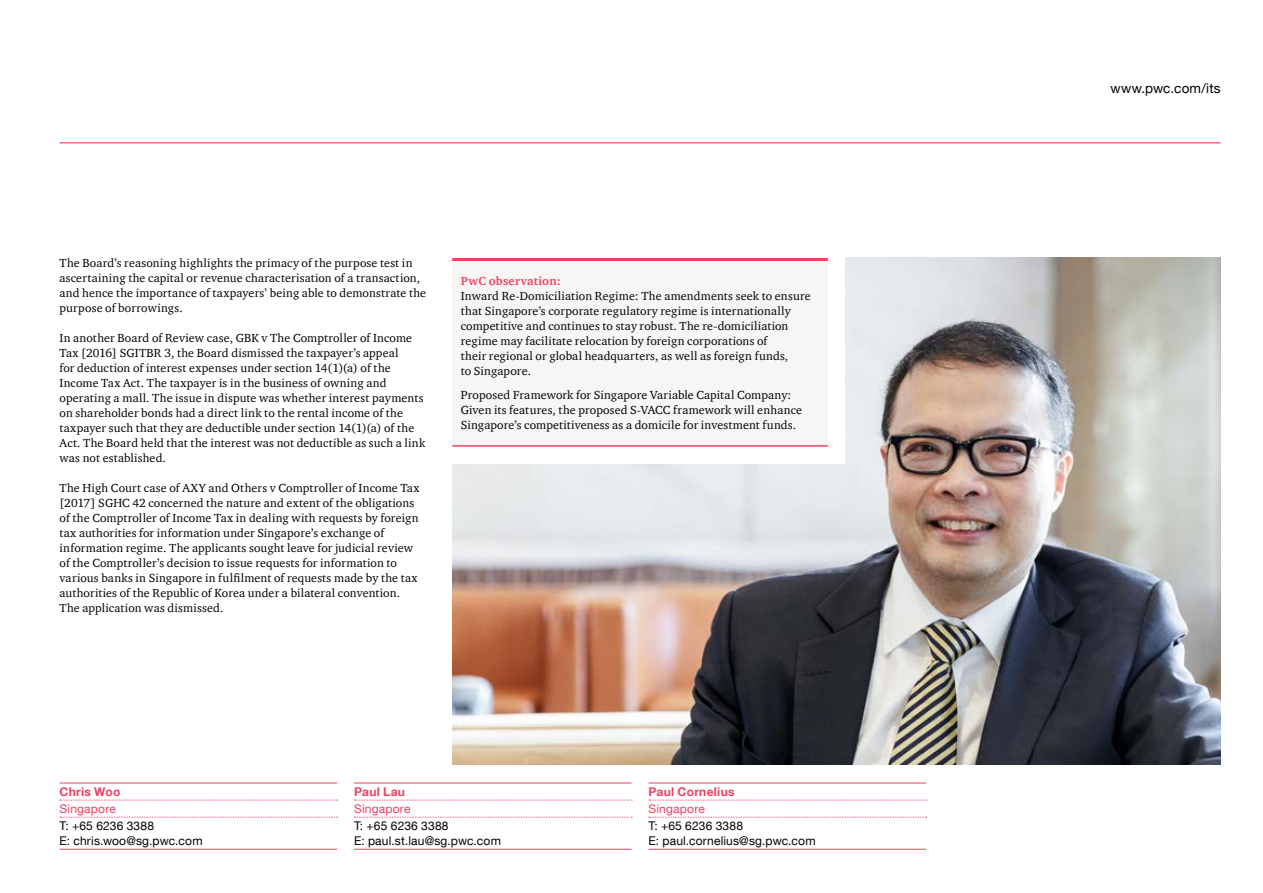
<style>
.page{position:relative;width:1263px;height:893px;background:#fff}
.page>*{position:absolute;margin:0;border:0;box-sizing:border-box;transform-origin:0 0}
.t1{font:13.5px "Helvetica Neue LT Com";letter-spacing:.01em;color:#000}
.t2{font:12px/15px "ITC Charter Com";letter-spacing:.015em;color:#000}
.t3{font:12px/15px "Helvetica Neue LT Com";letter-spacing:.015em;color:#000}
.t4{font:700 12px "Helvetica Neue LT Com";letter-spacing:.025em;color:#ef4062}
.t5{font:12px "Helvetica Neue LT Com";letter-spacing:.015em;color:#ef4062}
.t6{font:700 12px "ITC Charter Com";letter-spacing:.02em;color:#ef4062}
</style>
<div class="page">
<img style="left:452px;top:258px;width:768px;height:506px">
<div style="left:435px;top:241px;width:410px;height:222px;background:#fff"></div>
<hr style="left:60px;top:142px;width:1160px;height:1px;background:#ef4062">
<hr style="left:60px;top:783px;width:277px;height:1px;background:#ef4062">
<svg style="left:60px;top:800px;width:278px;height:1px"></svg>
<svg style="left:60px;top:817px;width:278px;height:1px"></svg>
<hr style="left:60px;top:849px;width:277px;height:1px;background:#ef4062">
<hr style="left:354px;top:783px;width:277px;height:1px;background:#ef4062">
<svg style="left:354px;top:800px;width:278px;height:1px"></svg>
<svg style="left:354px;top:817px;width:278px;height:1px"></svg>
<hr style="left:354px;top:849px;width:277px;height:1px;background:#ef4062">
<hr style="left:648px;top:783px;width:278px;height:1px;background:#ef4062">
<svg style="left:649px;top:800px;width:277px;height:1px"></svg>
<svg style="left:649px;top:817px;width:277px;height:1px"></svg>
<hr style="left:648px;top:849px;width:278px;height:1px;background:#ef4062">
<div style="left:452px;top:259px;width:376px;height:187px;background:#f8f6f5"></div>
<hr style="left:452px;top:258px;width:376px;height:3px;background:#ef4062">
<hr style="left:452px;top:445px;width:376px;height:2px;background:#ef4062">
<p class="t2" style="left:60px;top:255px;width:368px">The Board’s reasoning highlights the primacy of the purpose test in ascertaining the capital or revenue characterisation of a transaction, and hence the importance of taxpayers’ being able to demonstrate the purpose of borrowings.</p>
<p class="t2" style="left:60px;top:330px;width:367px">In another Board of Review case, GBK v The Comptroller of Income Tax [2016] SGITBR 3, the Board dismissed the taxpayer’s appeal<br>for deduction of interest expenses under section 14(1)(a) of the Income Tax Act. The taxpayer is in the business of owning and operating a mall. The issue in dispute was whether interest payments on shareholder bonds had a direct link to the rental income of the taxpayer such that they are deductible under section 14(1)(a) of the Act. The Board held that the interest was not deductible as such a link was not established.</p>
<p class="t2" style="left:60px;top:480px;width:361px">The High Court case of AXY and Others v Comptroller of Income Tax [2017] SGHC 42 concerned the nature and extent of the obligations of the Comptroller of Income Tax in dealing with requests by foreign tax authorities for information under Singapore’s exchange of information regime. The applicants sought leave for judicial review of the Comptroller’s decision to issue requests for information to various banks in Singapore in fulfilment of requests made by the tax authorities of the Republic of Korea under a bilateral convention.<br>The application was dismissed.</p>
<p class="t6" style="left:461px;top:274px;width:101px">PwC observation:</p>
<p class="t2" style="left:461px;top:289px;width:351px">Inward Re-Domiciliation Regime: The amendments seek to ensure that Singapore’s corporate regulatory regime is internationally competitive and continues to stay robust. The re-domiciliation regime may facilitate relocation by foreign corporations of<br>their regional or global headquarters, as well as foreign funds,<br>to Singapore.</p>
<p class="t2" style="left:461px;top:387px;width:343px">Proposed Framework for Singapore Variable Capital Company:<br>Given its features, the proposed S-VACC framework will enhance<br>Singapore’s competitiveness as a domicile for investment funds.</p>
<p class="t4" style="left:60px;top:784px;width:62px">Chris Woo</p>
<p class="t5" style="left:60px;top:801px;width:58px">Singapore</p>
<p class="t3" style="left:60px;top:818px;width:145px">T: +65 6236 3388<br>E: chris.woo@sg.pwc.com</p>
<p class="t4" style="left:354px;top:784px;width:52px">Paul Lau</p>
<p class="t5" style="left:354px;top:801px;width:58px">Singapore</p>
<p class="t3" style="left:354px;top:818px;width:148px">T: +65 6236 3388<br>E: paul.st.lau@sg.pwc.com</p>
<p class="t4" style="left:648px;top:784px;width:88px">Paul Cornelius</p>
<p class="t5" style="left:648px;top:801px;width:58px">Singapore</p>
<p class="t3" style="left:648px;top:818px;width:169px">T: +65 6236 3388<br>E: paul.cornelius@sg.pwc.com</p>
<p class="t1" style="left:1110px;top:80px;width:111px">www.pwc.com/its</p>
</div>
